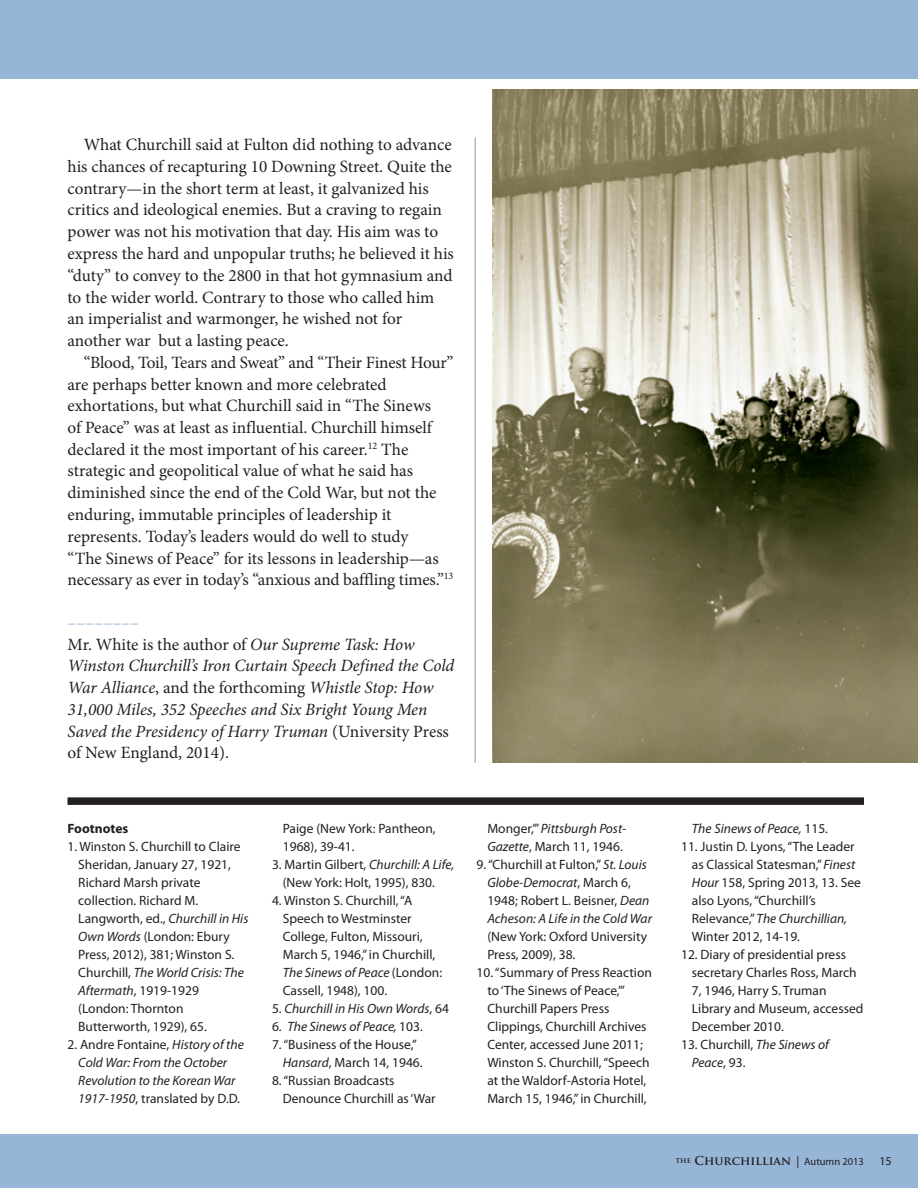
<style>
.page{position:relative;width:918px;height:1188px;background:#fff}
.page>*{position:absolute;margin:0;border:0;box-sizing:border-box;transform-origin:0 0}
.t1{font:17.25px/21.8px "Minion Pro";color:#231f20}
.t2{font:italic 17.25px/21.8px "Minion Pro";letter-spacing:-.01em;color:#231f20}
.t3{font:13.5px/18px "Myriad Pro";color:#231f20}
.t4{font:italic 13.5px/18px "Myriad Pro";color:#231f20;text-align:center}
.t5{font:700 13.5px "Myriad Pro";letter-spacing:-.005em;color:#231f20}
.t6{font:700 12px "Trajan Pro";color:#231f20}
.t7{font:12px "Myriad Pro";color:#231f20}
.s1{font-style:normal;color:#97b5d6}
.s2{font-style:normal}
.s3{font-style:italic}
.s4{font-family:"Myriad Pro";font-weight:400}
.s5{font-family:"Myriad Pro";font-weight:400;font-size:10.5px}
</style>
<div class="page">
<div style="left:0;top:1134px;width:918px;height:54px;background:#97b5d6"></div>
<div style="left:0;top:0;width:918px;height:79px;background:#97b5d6"></div>
<img style="left:492px;top:90px;width:426px;height:673px">
<hr style="left:475px;top:138px;width:1px;height:625px;background:#939598">
<div style="left:68px;top:797px;width:796px;height:8px;background:#231f20"></div>
<p class="t1" style="left:68px;top:134px;width:388px;text-indent:16px">What Churchill said at Fulton did nothing to advance his chances of recapturing 10 Downing Street. Quite the contrary—in the short term at least, it galvanized his critics and ideological enemies. But a craving to regain power was not his motivation that day. His aim was to express the hard and unpopular truths; he believed it his “duty” to convey to the 2800 in that hot gymnasium and to the wider world. Contrary to those who called him an imperialist and warmonger, he wished not for another war but a lasting peace.</p>
<p class="t1" style="left:68px;top:351px;width:387px;text-indent:16px">“Blood, Toil, Tears and Sweat” and “Their Finest Hour” are perhaps better known and more celebrated exhortations, but what Churchill said in “The Sinews<br>of Peace” was at least as influential. Churchill himself declared it the most important of his career.<sup>12</sup> The strategic and geopolitical value of what he said has diminished since the end of the Cold War, but not the enduring, immutable principles of leadership it represents. Today’s leaders would do well to study<br>“The Sinews of Peace” for its lessons in leadership—as necessary as ever in today’s “anxious and baffling times.”<sup>13</sup></p>
<p class="t2" style="left:68px;top:611px;width:388px"><span class="s1">––––––––<br></span><span class="s2">Mr. White is the author of</span> Our Supreme Task: How Winston Churchill’s Iron Curtain Speech Defined the Cold War Alliance<span class="s2">, and the forthcoming</span> Whistle Stop: How 31,000 Miles, 352 Speeches and Six Bright Young Men Saved the Presidency of Harry Truman <span class="s2">(University Press of New England, 2014).</span></p>
<p class="t5" style="left:68px;top:819px;width:62px">Footnotes</p>
<p class="t3" style="left:78px;top:837px;width:172px;text-indent:-11px">1. Winston S. Churchill to Claire<br>Sheridan, January 27, 1921,<br>Richard Marsh private collection. Richard M.<br>Langworth, ed., <span class="s3">Churchill in His<br>Own Words</span> (London: Ebury<br>Press, 2012), 381; Winston S.<br>Churchill, <span class="s3">The World Crisis: The<br>Aftermath</span>, 1919-1929 (London: Thornton<br>Butterworth, 1929), 65.</p>
<p class="t4" style="left:68px;top:1035px;width:178px"><span class="s2">2. Andre Fontaine,</span> History of the<br>Cold War: From the October<br>Revolution to the Korean War<br>1917-1950<span class="s2">, translated by D.D.</span></p>
<p class="t3" style="left:283px;top:819px;width:154px">Paige (New York: Pantheon,<br>1968), 39-41.</p>
<p class="t3" style="left:283px;top:855px;width:173px;text-indent:-11px">3. Martin Gilbert, <span class="s3">Churchill: A Life, </span>(New York: Holt, 1995), 830.</p>
<p class="t3" style="left:283px;top:891px;width:161px;text-indent:-11px">4. Winston S. Churchill, “A<br>Speech to Westminster<br>College, Fulton, Missouri,<br>March 5, 1946,” in Churchill,<br><span class="s3">The Sinews of Peace</span> (London:<br>Cassell, 1948), 100.</p>
<p class="t4" style="left:272px;top:999px;width:179px"><span class="s2">5.</span> Churchill in His Own Words<span class="s2">, 64</span></p>
<p class="t4" style="left:272px;top:1017px;width:152px"><span class="s2">6.</span> The Sinews of Peace, <span class="s2">103.</span></p>
<p class="t3" style="left:283px;top:1035px;width:141px;text-indent:-11px">7. “Business of the House,”<br><span class="s3">Hansard</span>, March 14, 1946.</p>
<p class="t3" style="left:283px;top:1071px;width:154px;text-indent:-11px">8. “Russian Broadcasts<br>Denounce Churchill as ‘War</p>
<p class="t3" style="left:487px;top:819px;width:141px">Monger,’” <span class="s3">Pittsburgh Post-<br>Gazette</span>, March 11, 1946.</p>
<p class="t3" style="left:487px;top:855px;width:166px;text-indent:-11px">9. “Churchill at Fulton,” <span class="s3">St. Louis<br>Globe-Democrat</span>, March 6,<br>1948; Robert L. Beisner, <span class="s3">Dean<br>Acheson: A Life in the Cold War</span></p>
<p class="t3" style="left:487px;top:927px;width:161px">(New York: Oxford University<br>Press, 2009), 38.</p>
<p class="t3" style="left:487px;top:963px;width:166px;text-indent:-11px">10. “Summary of Press Reaction to ‘The Sinews of Peace,’”<br>Churchill Papers Press<br>Clippings, Churchill Archives<br>Center, accessed June 2011;<br>Winston S. Churchill, “Speech at the Waldorf-Astoria Hotel,<br>March 15, 1946,” in Churchill,</p>
<p class="t4" style="left:692px;top:819px;width:138px">The Sinews of Peace, <span class="s2">115.</span></p>
<p class="t3" style="left:692px;top:837px;width:171px;text-indent:-11px">11. Justin D. Lyons, “The Leader as Classical Statesman,” <span class="s3">Finest<br>Hour</span> 158, Spring 2013, 13. See also Lyons, “Churchill’s<br>Relevance,” <span class="s3">The Churchillian,<br></span>Winter 2012, 14-19.</p>
<p class="t3" style="left:692px;top:945px;width:173px;text-indent:-11px">12. Diary of presidential press secretary Charles Ross, March<br>7, 1946, Harry S. Truman<br>Library and Museum, accessed<br>December 2010.</p>
<p class="t3" style="left:692px;top:1035px;width:139px;text-indent:-11px">13. Churchill, <span class="s3">The Sinews of<br>Peace</span>, 93.</p>
<p class="t6" style="left:675px;top:1153px;width:190px"><sup>THE</sup> CHURCHILLIAN <span class="s4">|</span> <span class="s5">Autumn 2013</span></p>
<p class="t7" style="left:879px;top:1154px;width:14px">15</p>
</div>
